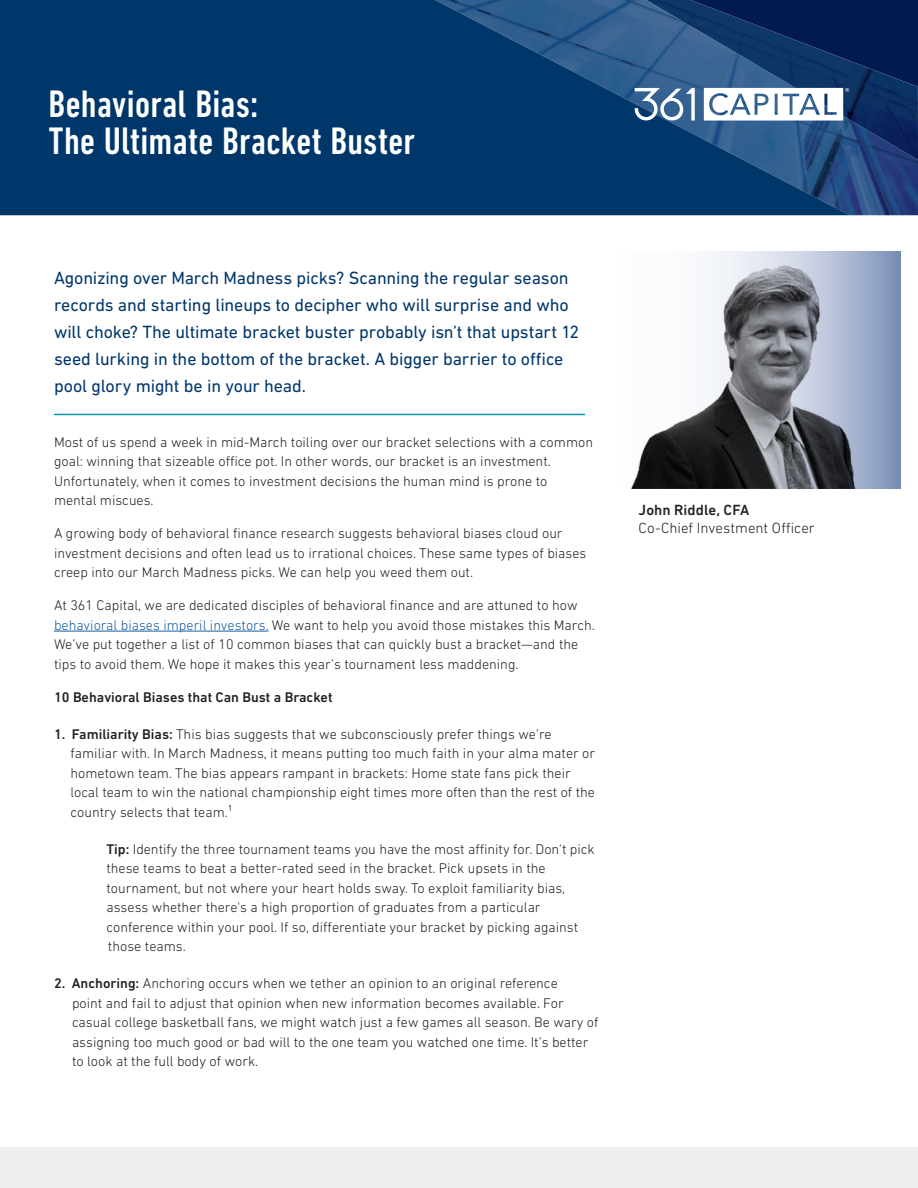
<style>
.page{position:relative;width:918px;height:1188px;background:#fff}
.page>*{position:absolute;margin:0;border:0;box-sizing:border-box;transform-origin:0 0}
.Section_Headers_Lar{font:500 condensed 39px "DIN Next LT Pro";letter-spacing:.01em;color:#fff}
.Opening_Paragraph{font:18px/27px "DIN Next LT Pro";letter-spacing:-.005em;color:#00376b}
.Main_Body{font:300 15px/18px "DIN Next LT Pro";color:#231f20}
.Main_Body-2{font:300 14.25px/19.5px "DIN Next LT Pro";color:#231f20}
.Main_Body-3{font:500 14.25px "DIN Next LT Pro";color:#231f20}
.s1{color:#175d9e}
.s2{font-weight:500}
</style>
<div class="page">
<svg style="left:459px;top:251px;width:442px;height:237px"></svg>
<img style="left:850px;top:160px;width:68px;height:55px">
<img style="left:850px;top:120px;width:68px;height:40px">
<svg style="left:0;top:0;width:850px;height:215px;background:#053b6f"></svg>
<svg style="left:635px;top:0;width:283px;height:120px;background:#35537f"></svg>
<div style="left:0;top:1148px;width:918px;height:40px;background:#edeff0"></div>
<hr style="left:54px;top:631px;width:214px;height:1px;background:#175d9e">
<hr style="left:54px;top:414px;width:531px;height:1px;background:#009cac">
<img style="left:622px;top:265px;width:239px;height:224px">
<p class="Section_Headers_Lar" style="left:49px;top:82px;width:211px">Behavioral Bias:</p>
<p class="Section_Headers_Lar" style="left:49px;top:118px;width:368px">The Ultimate Bracket Buster</p>
<p class="Opening_Paragraph" style="left:54px;top:265px;width:527px">Agonizing over March Madness picks? Scanning the regular season records and starting lineups to decipher who will surprise and who will choke? The ultimate bracket buster probably isn’t that upstart 12 seed lurking in the bottom of the bracket. A bigger barrier to office pool glory might be in your head.</p>
<p class="Main_Body-2" style="left:54px;top:432px;width:541px">Most of us spend a week in mid-March toiling over our bracket selections with a common goal: winning that sizeable office pot. In other words, our bracket is an investment.<br>Unfortunately, when it comes to investment decisions the human mind is prone to mental miscues.</p>
<p class="Main_Body-2" style="left:54px;top:523px;width:534px">A growing body of behavioral finance research suggests behavioral biases cloud our investment decisions and often lead us to irrational choices. These same types of biases creep into our March Madness picks. We can help you weed them out.</p>
<p class="Main_Body-2" style="left:54px;top:595px;width:542px">At 361 Capital, we are dedicated disciples of behavioral finance and are attuned to how <span class="s1">behavioral biases imperil investors.</span> We want to help you avoid those mistakes this March.<br>We’ve put together a list of 10 common biases that can quickly bust a bracket—and the tips to avoid them. We hope it makes this year’s tournament less maddening.</p>
<p class="Main_Body-3" style="left:54px;top:689px;width:280px">10 Behavioral Biases that Can Bust a Bracket</p>
<p class="Main_Body-2" style="left:71px;top:724px;width:526px;text-indent:-17px"><span class="s2">1. Familiarity Bias:</span> This bias suggests that we subconsciously prefer things we’re familiar with. In March Madness, it means putting too much faith in your alma mater or hometown team. The bias appears rampant in brackets: Home state fans pick their local team to win the national championship eight times more often than the rest of the country selects that team.¹</p>
<p class="Main_Body-2" style="left:106px;top:839px;width:490px"><span class="s2">Tip:</span> Identify the three tournament teams you have the most affinity for. Don't pick these teams to beat a better-rated seed in the bracket. Pick upsets in the tournament, but not where your heart holds sway. To exploit familiarity bias, assess whether there's a high proportion of graduates from a particular conference within your pool. If so, differentiate your bracket by picking against those teams.</p>
<p class="Main_Body-2" style="left:72px;top:974px;width:528px;text-indent:-18px"><span class="s2">2. Anchoring:</span> Anchoring occurs when we tether an opinion to an original reference<br>point and fail to adjust that opinion when new information becomes available. For casual college basketball fans, we might watch just a few games all season. Be wary of assigning too much good or bad will to the one team you watched one time. It’s better to look at the full body of work.</p>
<p class="Main_Body" style="left:639px;top:501px;width:178px"><span class="s2">John Riddle, CFA<br></span>Co-Chief Investment Officer</p>
</div>
